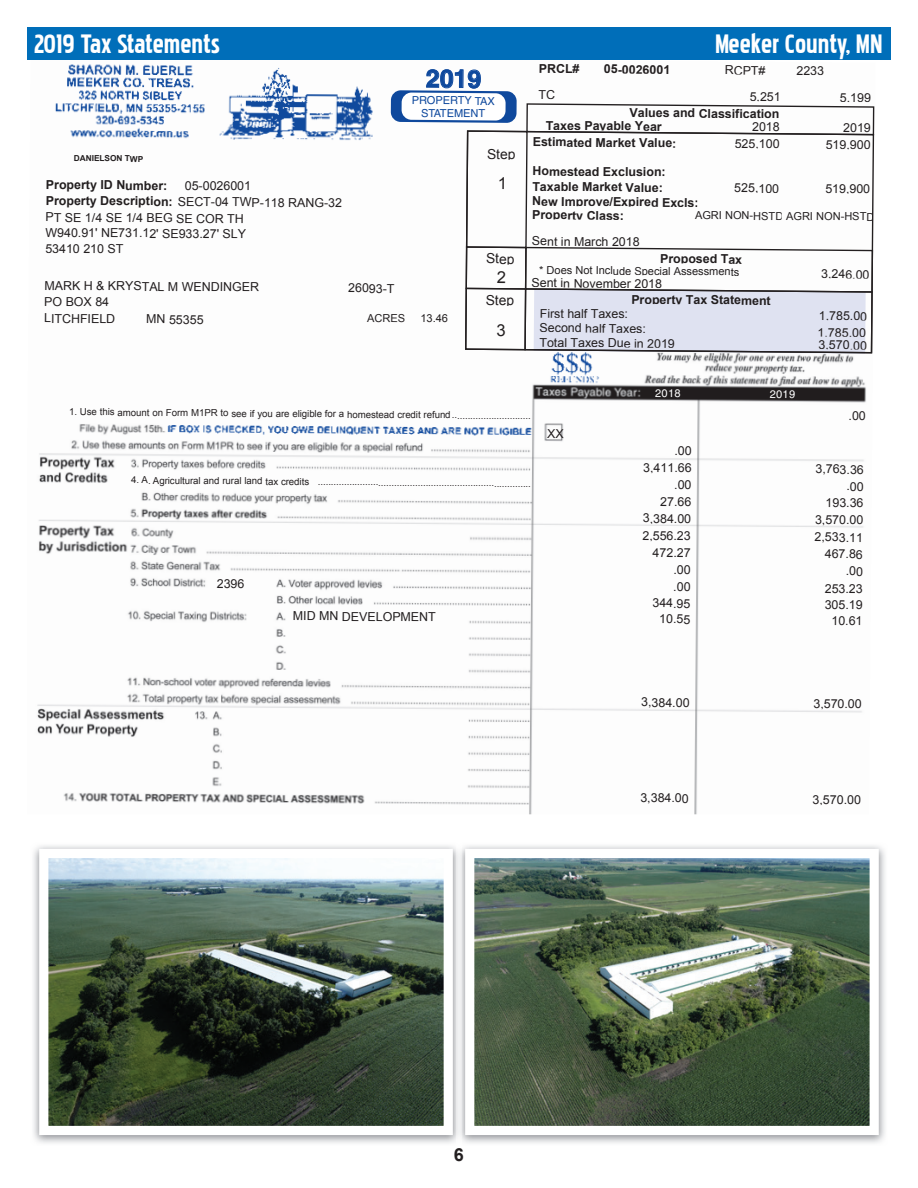
<style>
.page{position:relative;width:918px;height:1188px;background:#fff}
.page>*{position:absolute;margin:0;border:0;box-sizing:border-box;transform-origin:0 0}
.t1{font:33px "Pakenham";color:#fff}
.t2{font:700 24.9px "Helvetica";color:#0f499d}
.t3{font:700 18px "Arial";color:#231f20}
.t4{font:13.8px "Arial";color:#231f20}
.t5{font:12.45px "Arial";color:#231f20}
.t6{font:700 12.45px "Arial";color:#231f20}
.t7{font:11.1px "Arial";letter-spacing:-.01em;color:#231f20}
.t8{font:11.1px/12.5px "Helvetica";letter-spacing:-.01em;color:#0f499d;text-align:center}
.t9{font:11.1px "Helvetica";letter-spacing:.02em;color:#fff}
.t10{font:9.6px "Arial";letter-spacing:-.015em;color:#231f20}
.t11{font:700 8.25px "Arial";color:#231f20}
.s1{font-weight:700}
</style>
<div class="page">
<img style="left:27px;top:59px;width:848px;height:755px">
<div style="left:27px;top:27px;width:864px;height:32px;background:#006eb9"></div>
<img style="left:35px;top:844px;width:422px;height:296px">
<img style="left:461px;top:844px;width:422px;height:296px">
<svg style="left:547px;top:429px;width:17px;height:9px"></svg>
<svg style="left:675px;top:565px;width:15px;height:9px"></svg>
<svg style="left:847px;top:567px;width:15px;height:9px"></svg>
<svg style="left:850px;top:411px;width:15px;height:10px"></svg>
<svg style="left:676px;top:446px;width:15px;height:9px"></svg>
<svg style="left:675px;top:480px;width:16px;height:9px"></svg>
<svg style="left:848px;top:482px;width:15px;height:9px"></svg>
<svg style="left:391px;top:69px;width:484px;height:285px"></svg>
<svg style="left:674px;top:582px;width:16px;height:10px"></svg>
<h1 class="t1" style="left:34px;top:29px;width:188px">2019 Tax Statements</h1>
<h1 class="t1" style="left:715px;top:29px;width:169px">Meeker County, MN</h1>
<h2 class="t2" style="left:426px;top:63px;width:57px">2019</h2>
<p class="t6" style="left:539px;top:60px;width:42px;rotate:1deg">PRCL#</p>
<p class="t6" style="left:604px;top:61px;width:68px;rotate:1deg">05-0026001</p>
<p class="t5" style="left:725px;top:62px;width:42px;rotate:1deg">RCPT#</p>
<p class="t5" style="left:797px;top:62px;width:29px;rotate:1deg">2233</p>
<p class="t8" style="left:412px;top:94px;width:85px">PROPERTY TAX<br>STATEMENT</p>
<p class="t5" style="left:750px;top:89px;width:33px;rotate:1deg">5,251</p>
<p class="t6" style="left:630px;top:104px;width:151px;rotate:1deg">Values and Classification</p>
<p class="t5" style="left:840px;top:89px;width:33px;rotate:1deg">5,199</p>
<p class="t6" style="left:546px;top:117px;width:118px;rotate:1deg">Taxes Payable Year</p>
<p class="t5" style="left:752px;top:119px;width:29px;rotate:1deg">2018</p>
<p class="t5" style="left:843px;top:119px;width:29px;rotate:1deg">2019</p>
<p class="t11" style="left:74px;top:152px;width:71px;rotate:1deg">DANIELSON TWP</p>
<p class="t4" style="left:487px;top:145px;width:30px;rotate:1deg">Step</p>
<p class="t6" style="left:533px;top:133px;width:145px;rotate:1deg">Estimated Market Value:</p>
<p class="t5" style="left:735px;top:135px;width:46px;rotate:1deg">525,100</p>
<p class="t5" style="left:826px;top:136px;width:46px;rotate:1deg">519,900</p>
<p class="t6" style="left:46px;top:176px;width:123px;rotate:1deg">Property ID Number:</p>
<p class="t5" style="left:185px;top:177px;width:68px;rotate:1deg">05-0026001</p>
<p class="t5" style="left:46px;top:190px;width:298px;rotate:1deg"><span class="s1">Property Description:</span> SECT-04 TWP-118 RANG-32</p>
<p class="t5" style="left:46px;top:208px;width:200px;rotate:1deg">PT SE 1/4 SE 1/4 BEG SE COR TH</p>
<p class="t6" style="left:533px;top:162px;width:135px;rotate:1deg">Homestead Exclusion:</p>
<p class="t6" style="left:532px;top:206px;width:93px;rotate:1deg">Property Class:</p>
<p class="t6" style="left:533px;top:178px;width:132px;rotate:1deg">Taxable Market Value:</p>
<p class="t5" style="left:735px;top:180px;width:46px;rotate:1deg">525,100</p>
<p class="t5" style="left:826px;top:180px;width:46px;rotate:1deg">519,900</p>
<p class="t6" style="left:533px;top:192px;width:168px;rotate:1deg">New Improve/Expired Excls:</p>
<p class="t7" style="left:695px;top:209px;width:181px">AGRI NON-HSTD AGRI NON-HSTD</p>
<p class="t5" style="left:46px;top:223px;width:202px;rotate:1deg">W940.91' NE731.12' SE933.27' SLY</p>
<p class="t5" style="left:532px;top:232px;width:109px;rotate:1deg">Sent in March 2018</p>
<p class="t5" style="left:46px;top:240px;width:80px;rotate:1deg">53410 210 ST</p>
<p class="t4" style="left:486px;top:249px;width:30px;rotate:1deg">Step</p>
<p class="t6" style="left:660px;top:250px;width:84px;rotate:1deg">Proposed Tax</p>
<p class="t7" style="left:539px;top:264px;width:202px">* Does Not Include Special Assessments</p>
<p class="t5" style="left:532px;top:274px;width:132px;rotate:1deg">Sent in November 2018</p>
<p class="t5" style="left:45px;top:276px;width:216px;rotate:1deg">MARK H &amp; KRYSTAL M WENDINGER</p>
<p class="t5" style="left:348px;top:280px;width:48px;rotate:1deg">26093-T</p>
<p class="t4" style="left:486px;top:291px;width:30px;rotate:1deg">Step</p>
<p class="t5" style="left:45px;top:293px;width:66px;rotate:1deg">PO BOX 84</p>
<p class="t6" style="left:632px;top:290px;width:141px;rotate:1deg">Property Tax Statement</p>
<p class="t5" style="left:540px;top:305px;width:90px;rotate:1deg">First half Taxes:</p>
<p class="t7" style="left:367px;top:310px;width:40px">ACRES</p>
<p class="t7" style="left:420px;top:311px;width:29px">13.46</p>
<p class="t5" style="left:44px;top:310px;width:73px;rotate:1deg">LITCHFIELD</p>
<p class="t5" style="left:147px;top:311px;width:59px;rotate:1deg">MN 55355</p>
<p class="t5" style="left:540px;top:319px;width:108px;rotate:1deg">Second half Taxes:</p>
<p class="t5" style="left:540px;top:334px;width:137px;rotate:1deg">Total Taxes Due in 2019</p>
<p class="t10" style="left:69px;top:408px;width:463px">1. Use this amount on Form M1PR to see if you are eligible for a homestead credit refund..............................</p>
<p class="t10" style="left:131px;top:476px;width:401px">4. A. Agricultural and rural land tax credits .................................................................................</p>
<p class="t5" style="left:217px;top:575px;width:29px;rotate:1deg">2396</p>
<p class="t5" style="left:293px;top:607px;width:144px;rotate:1deg">MID MN DEVELOPMENT</p>
<p class="t9" style="left:655px;top:386px;width:27px">2018</p>
<p class="t9" style="left:770px;top:387px;width:27px">2019</p>
<p class="t5" style="left:644px;top:459px;width:50px;rotate:1deg">3,411.66</p>
<p class="t5" style="left:660px;top:493px;width:33px;rotate:1deg">27.66</p>
<p class="t5" style="left:643px;top:510px;width:50px;rotate:1deg">3,384.00</p>
<p class="t5" style="left:643px;top:527px;width:50px;rotate:1deg">2,556.23</p>
<p class="t5" style="left:653px;top:544px;width:39px;rotate:1deg">472.27</p>
<p class="t5" style="left:653px;top:595px;width:39px;rotate:1deg">344.95</p>
<p class="t5" style="left:659px;top:611px;width:33px;rotate:1deg">10.55</p>
<p class="t5" style="left:821px;top:266px;width:50px;rotate:1deg">3,246.00</p>
<p class="t5" style="left:819px;top:307px;width:50px;rotate:1deg">1,785.00</p>
<p class="t5" style="left:818px;top:324px;width:50px;rotate:1deg">1,785.00</p>
<p class="t5" style="left:819px;top:337px;width:50px;rotate:1deg">3,570.00</p>
<p class="t5" style="left:816px;top:461px;width:50px;rotate:1deg">3,763.36</p>
<p class="t5" style="left:826px;top:495px;width:39px;rotate:1deg">193.36</p>
<p class="t5" style="left:815px;top:511px;width:50px;rotate:1deg">3,570.00</p>
<p class="t5" style="left:815px;top:529px;width:50px;rotate:1deg">2,533.11</p>
<p class="t5" style="left:825px;top:546px;width:39px;rotate:1deg">467.86</p>
<p class="t5" style="left:825px;top:580px;width:39px;rotate:1deg">253.23</p>
<p class="t5" style="left:825px;top:596px;width:39px;rotate:1deg">305.19</p>
<p class="t5" style="left:832px;top:612px;width:33px;rotate:1deg">10.61</p>
<p class="t5" style="left:641px;top:694px;width:50px;rotate:1deg">3,384.00</p>
<p class="t5" style="left:814px;top:695px;width:50px;rotate:1deg">3,570.00</p>
<p class="t5" style="left:641px;top:789px;width:50px;rotate:1deg">3,384.00</p>
<p class="t5" style="left:813px;top:791px;width:50px;rotate:1deg">3,570.00</p>
<h3 class="t3" style="left:454px;top:1143px;width:12px">6</h3>
</div>
